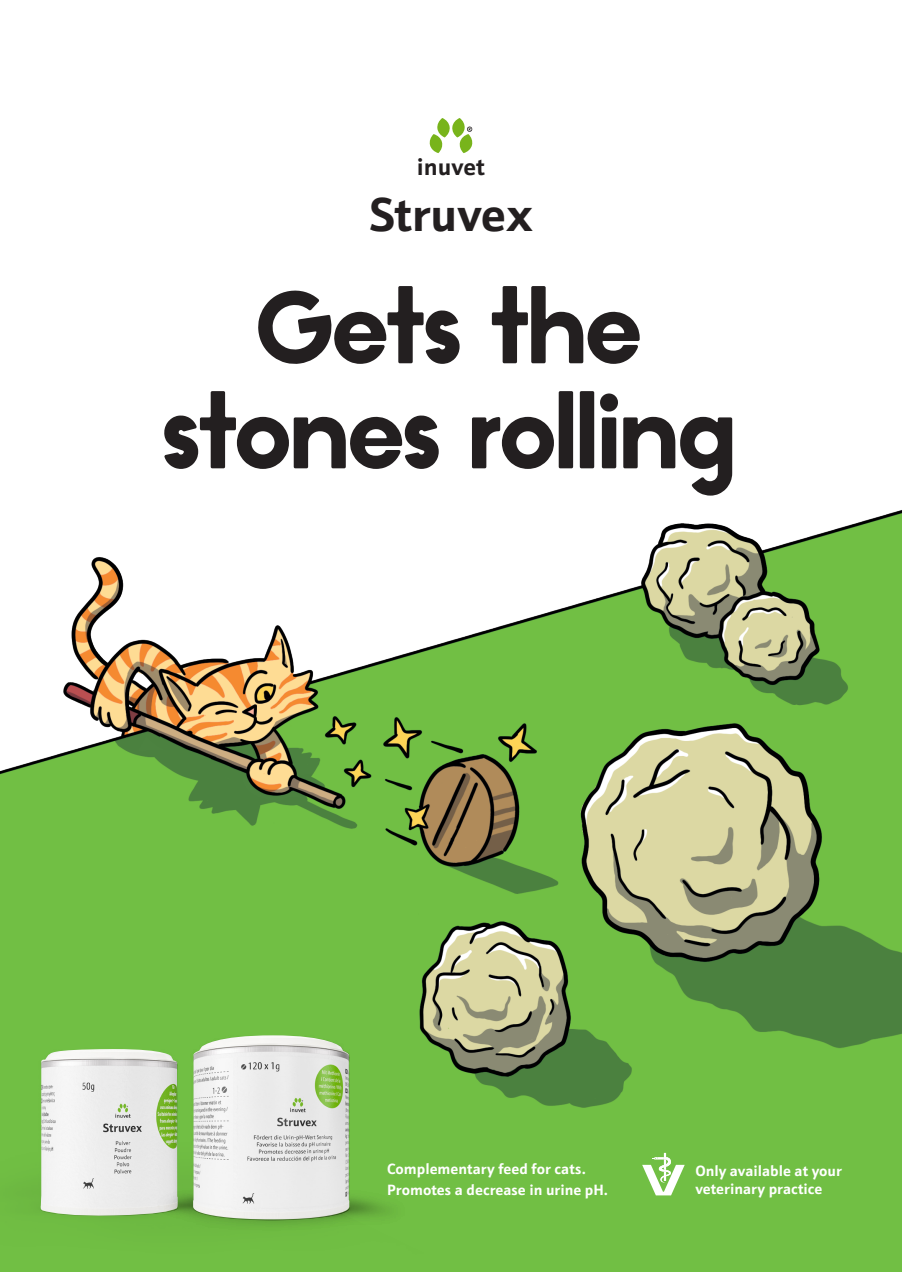
<style>
.page{position:relative;width:902px;height:1272px;background:#fff}
.page>*{position:absolute;margin:0;border:0;box-sizing:border-box;transform-origin:0 0}
.H0_48_pt{font:96px/105px "Anaheim Gothic";letter-spacing:-.005em;color:#231f20;text-align:center}
.H1_32_pt_zentriert{font:700 48px "Schnebel Sans ME";letter-spacing:-.005em;color:#231f20}
.p_16_pt_Zentriert{font:700 24px "Schnebel Sans ME";color:#231f20}
.p_10_pt{font:700 15px/18.3px "Schnebel Sans ME";color:#fff}
</style>
<div class="page">
<img style="left:0;top:510px;width:901px;height:761px">
<svg style="left:429px;top:118px;width:44px;height:35px"></svg>
<svg style="left:642px;top:1152px;width:42px;height:43px"></svg>
<div style="left:0;top:871px;width:448px;height:400px;background:#71bf44"></div>
<img style="left:40px;top:1049px;width:93px;height:167px">
<img style="left:133px;top:989px;width:276px;height:276px">
<img style="left:193px;top:1035px;width:156px;height:184px">
<p class="p_16_pt_Zentriert" style="left:417px;top:147px;width:70px">inuvet</p>
<p class="H1_32_pt_zentriert" style="left:369px;top:174px;width:164px">Struvex</p>
<p class="H0_48_pt" style="left:165px;top:274px;width:573px">Gets the stones rolling</p>
<p class="p_10_pt" style="left:387px;top:1157px;width:222px;line-height:21.3px">Complementary feed for cats.<br>Promotes a decrease in urine pH.</p>
<p class="p_10_pt" style="left:695px;top:1160px;width:148px">Only available at your veterinary practice</p>
</div>
